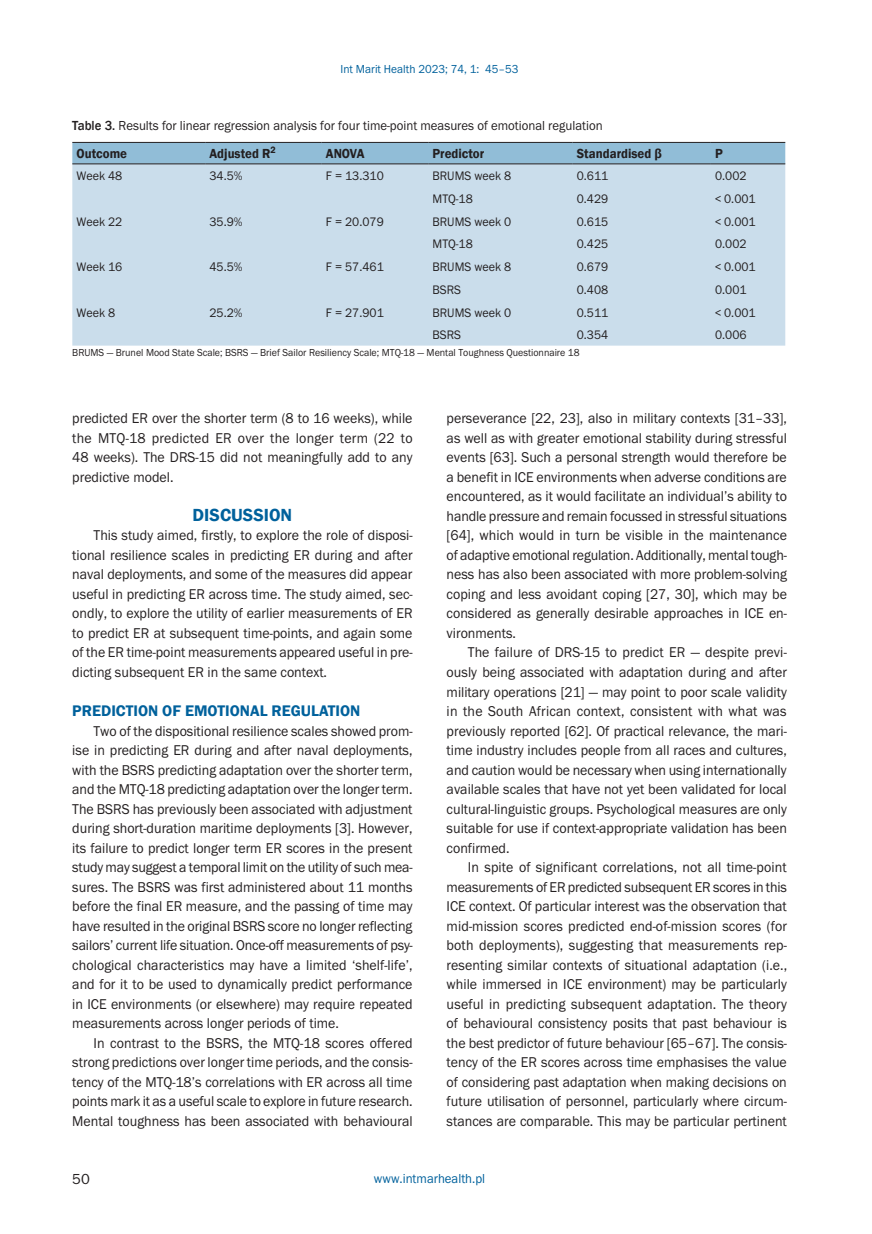
<style>
.page{position:relative;width:872px;height:1234px;background:#fff}
.page>*{position:absolute;margin:0;border:0;box-sizing:border-box;transform-origin:0 0}
._12_Srodtytul_1{font:600 18px "Franklin Gothic";color:#00619c}
._12_Srodtytul_2{font:600 15.75px "Franklin Gothic";color:#00619c}
.t1{font:15px "Franklin Got Itc TEE";color:#231f20}
._08_Tekst{font:14.7px/19.5px "Franklin Got Itc TEE";color:#231f20;text-align:justify;scale:.95 1}
._13_Tabela_tytul{font:13.5px "Franklin Got Itc TEE";color:#231f20;scale:.95 1}
._13_Tabela_naglowek{font:600 13.5px "Franklin Gothic";color:#231f20;scale:.95 1}
.t2{font:13.5px "Franklin Got Itc TEE";color:#00619c;scale:.95 1}
._13_Tabela_tekst{font:12.75px "Franklin Got Itc TEE";color:#231f20;scale:.95 1}
.t3{font:12px "Franklin Got Itc TEE";color:#00619c;scale:.95 1}
._13_Tabela_przypis{font:10.5px "Franklin Got Itc TEE";color:#231f20;scale:.95 1}
.s1{font-family:"Franklin Gothic";font-weight:500}
</style>
<div class="page">
<div style="left:72px;top:143px;width:713px;height:20px;background:#91bdd7"></div>
<div style="left:72px;top:164px;width:713px;height:181px;background:#caddeb"></div>
<hr style="left:72px;top:142px;width:133px;height:1px;background:#231f20">
<hr style="left:205px;top:142px;width:116px;height:1px;background:#231f20">
<hr style="left:321px;top:142px;width:107px;height:1px;background:#231f20">
<hr style="left:428px;top:142px;width:144px;height:1px;background:#231f20">
<hr style="left:572px;top:142px;width:139px;height:1px;background:#231f20">
<hr style="left:711px;top:142px;width:74px;height:1px;background:#231f20">
<hr style="left:72px;top:163px;width:133px;height:1px;background:#231f20">
<hr style="left:205px;top:163px;width:116px;height:1px;background:#231f20">
<hr style="left:321px;top:163px;width:107px;height:1px;background:#231f20">
<hr style="left:428px;top:163px;width:144px;height:1px;background:#231f20">
<hr style="left:572px;top:163px;width:139px;height:1px;background:#231f20">
<hr style="left:711px;top:163px;width:74px;height:1px;background:#231f20">
<p class="t3" style="left:340px;top:62px;width:189px">Int Marit Health 2023; 74, 1: 45–53</p>
<p class="_13_Tabela_tytul" style="left:72px;top:118px;width:560px"><span class="s1">Table 3.</span> Results for linear regression analysis for four time-point measures of emotional regulation</p>
<p class="_13_Tabela_naglowek" style="left:77px;top:145px;width:55px">Outcome</p>
<p class="_13_Tabela_naglowek" style="left:209px;top:145px;width:71px">Adjusted R<sup>2</sup></p>
<p class="_13_Tabela_naglowek" style="left:326px;top:145px;width:42px">ANOVA</p>
<p class="_13_Tabela_naglowek" style="left:432px;top:145px;width:56px">Predictor</p>
<p class="_13_Tabela_naglowek" style="left:577px;top:145px;width:91px">Standardised β</p>
<p class="_13_Tabela_naglowek" style="left:715px;top:145px;width:10px">P</p>
<p class="_13_Tabela_tekst" style="left:77px;top:169px;width:50px">Week 48</p>
<p class="_13_Tabela_tekst" style="left:209px;top:169px;width:36px">34.5%</p>
<p class="_13_Tabela_tekst" style="left:326px;top:169px;width:62px">F = 13.310</p>
<p class="_13_Tabela_tekst" style="left:432px;top:169px;width:84px">BRUMS week 8</p>
<p class="_13_Tabela_tekst" style="left:577px;top:169px;width:35px">0.611</p>
<p class="_13_Tabela_tekst" style="left:715px;top:169px;width:35px">0.002</p>
<p class="_13_Tabela_tekst" style="left:432px;top:191px;width:44px">MTQ-18</p>
<p class="_13_Tabela_tekst" style="left:577px;top:191px;width:35px">0.429</p>
<p class="_13_Tabela_tekst" style="left:715px;top:191px;width:44px">&lt; 0.001</p>
<p class="_13_Tabela_tekst" style="left:77px;top:214px;width:50px">Week 22</p>
<p class="_13_Tabela_tekst" style="left:209px;top:214px;width:36px">35.9%</p>
<p class="_13_Tabela_tekst" style="left:326px;top:214px;width:62px">F = 20.079</p>
<p class="_13_Tabela_tekst" style="left:432px;top:214px;width:84px">BRUMS week 0</p>
<p class="_13_Tabela_tekst" style="left:577px;top:214px;width:35px">0.615</p>
<p class="_13_Tabela_tekst" style="left:715px;top:214px;width:44px">&lt; 0.001</p>
<p class="_13_Tabela_tekst" style="left:432px;top:237px;width:44px">MTQ-18</p>
<p class="_13_Tabela_tekst" style="left:577px;top:237px;width:35px">0.425</p>
<p class="_13_Tabela_tekst" style="left:715px;top:237px;width:35px">0.002</p>
<p class="_13_Tabela_tekst" style="left:77px;top:260px;width:50px">Week 16</p>
<p class="_13_Tabela_tekst" style="left:209px;top:260px;width:36px">45.5%</p>
<p class="_13_Tabela_tekst" style="left:326px;top:260px;width:62px">F = 57.461</p>
<p class="_13_Tabela_tekst" style="left:432px;top:260px;width:84px">BRUMS week 8</p>
<p class="_13_Tabela_tekst" style="left:577px;top:260px;width:35px">0.679</p>
<p class="_13_Tabela_tekst" style="left:715px;top:260px;width:44px">&lt; 0.001</p>
<p class="_13_Tabela_tekst" style="left:432px;top:282px;width:32px">BSRS</p>
<p class="_13_Tabela_tekst" style="left:577px;top:282px;width:35px">0.408</p>
<p class="_13_Tabela_tekst" style="left:715px;top:282px;width:35px">0.001</p>
<p class="_13_Tabela_tekst" style="left:77px;top:305px;width:42px">Week 8</p>
<p class="_13_Tabela_tekst" style="left:209px;top:305px;width:36px">25.2%</p>
<p class="_13_Tabela_tekst" style="left:326px;top:305px;width:62px">F = 27.901</p>
<p class="_13_Tabela_tekst" style="left:432px;top:305px;width:84px">BRUMS week 0</p>
<p class="_13_Tabela_tekst" style="left:577px;top:305px;width:35px">0.511</p>
<p class="_13_Tabela_tekst" style="left:715px;top:305px;width:44px">&lt; 0.001</p>
<p class="_13_Tabela_tekst" style="left:432px;top:328px;width:32px">BSRS</p>
<p class="_13_Tabela_tekst" style="left:577px;top:328px;width:35px">0.354</p>
<p class="_13_Tabela_tekst" style="left:715px;top:328px;width:35px">0.006</p>
<p class="_13_Tabela_przypis" style="left:72px;top:347px;width:535px">BRUMS — Brunel Mood State Scale; BSRS — Brief Sailor Resiliency Scale; MTQ-18 — Mental Toughness Questionnaire 18</p>
<p class="_08_Tekst" style="left:72px;top:409px;width:360px">predicted ER over the shorter term (8 to 16 weeks), while the MTQ-18 predicted ER over the longer term (22 to 48 weeks). The DRS-15 did not meaningfully add to any predictive model.</p>
<p class="_12_Srodtytul_1" style="left:193px;top:503px;width:101px">DISCUSSION</p>
<p class="_08_Tekst" style="left:72px;top:526px;width:360px;text-indent:21px">This study aimed, firstly, to explore the role of disposi&shy;tional resilience scales in predicting ER during and after naval deployments, and some of the measures did appear useful in predicting ER across time. The study aimed, sec&shy;ondly, to explore the utility of earlier measurements of ER to predict ER at subsequent time-points, and again some of the ER time-point measurements appeared useful in pre&shy;dicting subsequent ER in the same context.</p>
<p class="_12_Srodtytul_2" style="left:72px;top:701px;width:290px">PREDICTION OF EMOTIONAL REGULATION</p>
<p class="_08_Tekst" style="left:72px;top:721px;width:360px;text-indent:21px">Two of the dispositional resilience scales showed prom&shy;ise in predicting ER during and after naval deployments, with the BSRS predicting adaptation over the shorter term, and the MTQ-18 predicting adaptation over the longer term.<br>The BSRS has previously been associated with adjustment during short-duration maritime deployments [3]. However, its failure to predict longer term ER scores in the present study may suggest a temporal limit on the utility of such mea&shy;sures. The BSRS was first administered about 11 months before the final ER measure, and the passing of time may have resulted in the original BSRS score no longer reflecting sailors’ current life situation. Once-off measurements of psy&shy;chological characteristics may have a limited ‘shelf-life’, and for it to be used to dynamically predict performance in ICE environments (or elsewhere) may require repeated measurements across longer periods of time.</p>
<p class="_08_Tekst" style="left:72px;top:1033px;width:360px;text-indent:21px">In contrast to the BSRS, the MTQ-18 scores offered strong predictions over longer time periods, and the consis&shy;tency of the MTQ-18’s correlations with ER across all time points mark it as a useful scale to explore in future research.<br>Mental toughness has been associated with behavioural</p>
<p class="_08_Tekst" style="left:446px;top:409px;width:360px">perseverance [22, 23], also in military contexts [31–33], as well as with greater emotional stability during stressful events [63]. Such a personal strength would therefore be a benefit in ICE environments when adverse conditions are encountered, as it would facilitate an individual’s ability to handle pressure and remain focussed in stressful situations [64], which would in turn be visible in the maintenance of adaptive emotional regulation. Additionally, mental tough&shy;ness has also been associated with more problem-solving coping and less avoidant coping [27, 30], which may be considered as generally desirable approaches in ICE en&shy;vironments.</p>
<p class="_08_Tekst" style="left:446px;top:643px;width:360px;text-indent:21px">The failure of DRS-15 to predict ER — despite previ&shy;ously being associated with adaptation during and after military operations [21] — may point to poor scale validity in the South African context, consistent with what was previously reported [62]. Of practical relevance, the mari&shy;time industry includes people from all races and cultures, and caution would be necessary when using internationally available scales that have not yet been validated for local cultural-linguistic groups. Psychological measures are only suitable for use if context-appropriate validation has been confirmed.</p>
<p class="_08_Tekst" style="left:446px;top:857px;width:360px;text-indent:21px">In spite of significant correlations, not all time-point measurements of ER predicted subsequent ER scores in this ICE context. Of particular interest was the observation that mid-mission scores predicted end-of-mission scores (for both deployments), suggesting that measurements rep&shy;resenting similar contexts of situational adaptation (i.e., while immersed in ICE environment) may be particularly useful in predicting subsequent adaptation. The theory of behavioural consistency posits that past behaviour is the best predictor of future behaviour [65–67]. The consis&shy;tency of the ER scores across time emphasises the value of considering past adaptation when making decisions on future utilisation of personnel, particularly where circum&shy;stances are comparable. This may be particular pertinent</p>
<p class="t1" style="left:72px;top:1170px;width:19px">50</p>
<p class="t2" style="left:374px;top:1170px;width:119px">www.intmarhealth.pl</p>
</div>
